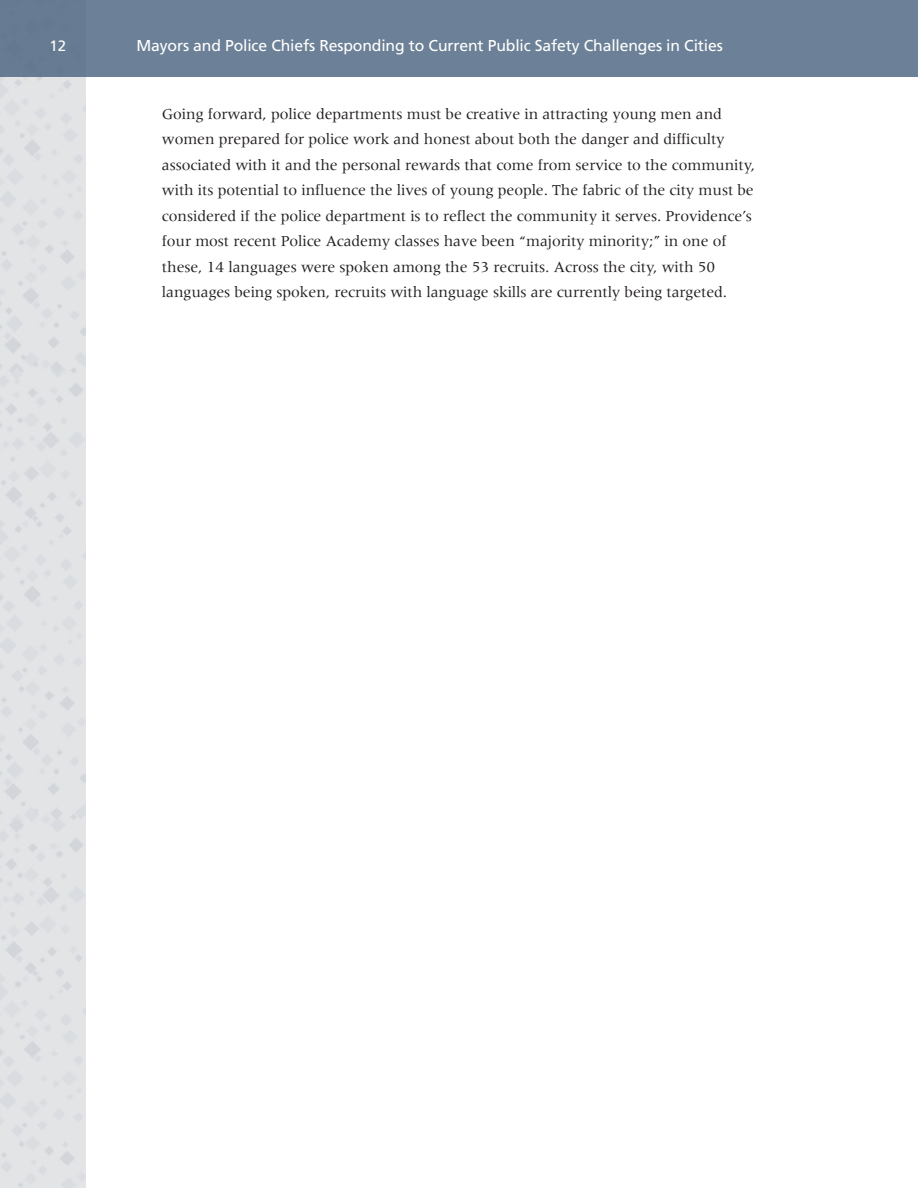
<style>
.page{position:relative;width:918px;height:1188px;background:#fff}
.page>*{position:absolute;margin:0;border:0;box-sizing:border-box;transform-origin:0 0}
.t1{font:15.75px/25.5px "Meridien LT Std";letter-spacing:-.005em;color:#231f20}
.t2{font:15.75px "Frutiger LT Std";letter-spacing:-.01em;color:#fff}
.t3{font:15px "Frutiger LT Std";color:#fff}
</style>
<div class="page">
<img style="left:0;top:76px;width:86px;height:1112px">
<div style="left:0;top:0;width:918px;height:76px;background:#6c8197"></div>
<p class="t3" style="left:50px;top:37px;width:18px">12</p>
<p class="t2" style="left:136px;top:36px;width:588px">Mayors and Police Chiefs Responding to Current Public Safety Challenges in Cities</p>
<p class="t1" style="left:162px;top:101px;width:595px">Going forward, police departments must be creative in attracting young men and women prepared for police work and honest about both the danger and difficulty associated with it and the personal rewards that come from service to the community, with its potential to influence the lives of young people. The fabric of the city must be considered if the police department is to reflect the community it serves. Providence’s four most recent Police Academy classes have been “majority minority;” in one of these, 14 languages were spoken among the 53 recruits. Across the city, with 50 languages being spoken, recruits with language skills are currently being targeted.</p>
</div>
